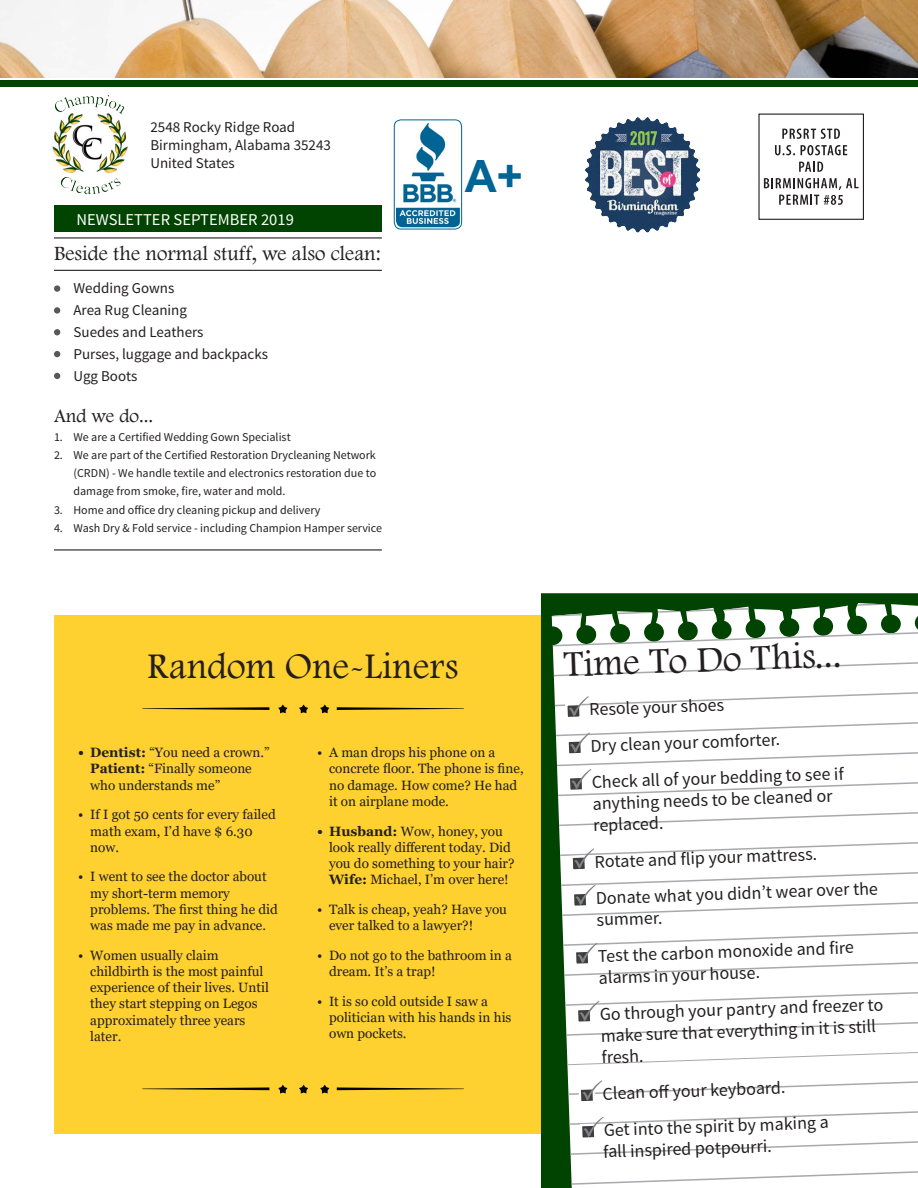
<style>
.page{position:relative;width:918px;height:1188px;background:#fff}
.page>*{position:absolute;margin:0;border:0;box-sizing:border-box;transform-origin:0 0}
.t1{font:700 44.55px "Arial";color:#006495}
.t2{font:37.5px "Footlight MT Light";color:#231f20}
.t3{font:21px "Footlight MT Light";color:#231f20}
.t4{font:19.5px "Footlight MT Light";color:#231f20}
.t5{font:18px/21.6px "Source Sans Pro";color:#231f20}
.t6{font:16.5px "Source Sans Pro";color:#fff}
.t7{font:15px "Source Sans Pro";color:#231f20}
.t8{font:13.5px/16.2px "Georgia";color:#231f20}
.t9{font:12px/18.3px "Source Sans Pro";color:#231f20;text-align:justify}
.s1{font-weight:700}
</style>
<div class="page">
<div style="left:54px;top:616px;width:625px;height:518px;background:#fed030"></div>
<svg style="left:320px;top:705px;width:9px;height:8px"></svg>
<svg style="left:278px;top:705px;width:9px;height:8px"></svg>
<svg style="left:299px;top:705px;width:9px;height:8px"></svg>
<svg style="left:337px;top:707px;width:127px;height:3px"></svg>
<svg style="left:142px;top:707px;width:127px;height:3px"></svg>
<svg style="left:320px;top:1085px;width:9px;height:9px"></svg>
<svg style="left:278px;top:1085px;width:9px;height:9px"></svg>
<svg style="left:299px;top:1085px;width:9px;height:9px"></svg>
<svg style="left:337px;top:1087px;width:127px;height:3px"></svg>
<svg style="left:142px;top:1087px;width:127px;height:3px"></svg>
<img style="left:396px;top:122px;width:64px;height:105px">
<div style="left:394px;top:120px;width:68px;height:109px;border:1px solid #006495;border-radius:7px"></div>
<div style="left:54px;top:205px;width:328px;height:26px;background:#014301"></div>
<div style="left:758px;top:114px;width:106px;height:106px;border:1px solid #231f20"></div>
<hr style="left:54px;top:237px;width:328px;height:1px;background:#231f20">
<hr style="left:54px;top:270px;width:328px;height:1px;background:#231f20">
<hr style="left:54px;top:549px;width:328px;height:1px;background:#231f20">
<img style="left:52px;top:95px;width:76px;height:100px">
<div style="left:54px;top:285px;width:6px;height:7px;background:#57585a;border-radius:50%"></div>
<div style="left:54px;top:307px;width:6px;height:7px;background:#57585a;border-radius:50%"></div>
<svg style="left:54px;top:329px;width:6px;height:6px"></svg>
<svg style="left:54px;top:351px;width:6px;height:6px"></svg>
<svg style="left:54px;top:373px;width:6px;height:6px"></svg>
<svg style="left:782px;top:129px;width:58px;height:10px"></svg>
<svg style="left:775px;top:145px;width:20px;height:10px"></svg>
<svg style="left:801px;top:145px;width:46px;height:10px"></svg>
<svg style="left:799px;top:162px;width:24px;height:10px"></svg>
<svg style="left:764px;top:178px;width:95px;height:27px"></svg>
<svg style="left:585px;top:117px;width:116px;height:116px"></svg>
<div style="left:541px;top:593px;width:377px;height:595px;background:#014301"></div>
<svg style="left:552px;top:597px;width:366px;height:591px"></svg>
<svg style="left:553px;top:628px;width:365px;height:18px"></svg>
<svg style="left:552px;top:614px;width:30px;height:2px"></svg>
<svg style="left:554px;top:662px;width:364px;height:14px"></svg>
<svg style="left:559px;top:812px;width:359px;height:14px"></svg>
<svg style="left:567px;top:1052px;width:351px;height:13px"></svg>
<svg style="left:572px;top:1171px;width:346px;height:14px"></svg>
<svg style="left:602px;top:612px;width:50px;height:3px"></svg>
<svg style="left:658px;top:611px;width:22px;height:2px"></svg>
<svg style="left:686px;top:609px;width:28px;height:3px"></svg>
<svg style="left:723px;top:608px;width:37px;height:2px"></svg>
<svg style="left:857px;top:604px;width:28px;height:2px"></svg>
<svg style="left:555px;top:692px;width:363px;height:104px"></svg>
<svg style="left:560px;top:842px;width:358px;height:74px"></svg>
<svg style="left:563px;top:932px;width:355px;height:44px"></svg>
<svg style="left:565px;top:992px;width:353px;height:44px"></svg>
<svg style="left:568px;top:1080px;width:350px;height:25px"></svg>
<svg style="left:570px;top:1111px;width:348px;height:44px"></svg>
<div style="left:0;top:80px;width:918px;height:6px;background:#014301"></div>
<img style="left:0;top:0;width:918px;height:78px">
<p class="t7" style="left:150px;top:118px;width:146px">2548 Rocky Ridge Road</p>
<p class="t7" style="left:150px;top:136px;width:182px">Birmingham, Alabama 35243</p>
<p class="t7" style="left:150px;top:154px;width:86px">United States</p>
<p class="t6" style="left:77px;top:209px;width:219px">NEWSLETTER SEPTEMBER 2019</p>
<p class="t3" style="left:54px;top:241px;width:328px">Beside the normal stuff, we also clean:</p>
<p class="t7" style="left:73px;top:279px;width:102px">Wedding Gowns</p>
<p class="t7" style="left:73px;top:301px;width:115px">Area Rug Cleaning</p>
<p class="t7" style="left:73px;top:323px;width:131px">Suedes and Leathers</p>
<p class="t7" style="left:73px;top:344px;width:196px">Purses, luggage and backpacks</p>
<p class="t7" style="left:73px;top:366px;width:66px">Ugg Boots</p>
<p class="t4" style="left:54px;top:405px;width:101px">And we do...</p>
<p class="t9" style="left:54px;top:428px;width:238px">1. We are a Certified Wedding Gown Specialist</p>
<p class="t9" style="left:74px;top:446px;width:304px;text-indent:-20px">2. We are part of the Certified Restoration Drycleaning Network (CRDN) - We handle textile and electronics restoration due to damage from smoke, fire, water and mold.</p>
<p class="t9" style="left:54px;top:501px;width:268px">3. Home and office dry cleaning pickup and delivery</p>
<p class="t9" style="left:54px;top:519px;width:330px">4. Wash Dry &amp; Fold service - including Champion Hamper service</p>
<p class="t1" style="left:465px;top:144px;width:60px">A+</p>
<p class="t2" style="left:148px;top:644px;width:312px">Random One-Liners</p>
<p class="t8" style="left:90px;top:745px;width:181px;text-indent:-12px"><span class="s1">• Dentist:</span> “You need a crown.”<br><span class="s1">Patient:</span> “Finally someone who understands me”</p>
<p class="t8" style="left:90px;top:807px;width:187px;text-indent:-12px">• If I got 50 cents for every failed math exam, I’d have $ 6.30 now.</p>
<p class="t8" style="left:90px;top:869px;width:189px;text-indent:-12px">• I went to see the doctor about my short-term memory problems. The first thing he did was made me pay in advance.</p>
<p class="t8" style="left:90px;top:947px;width:180px;text-indent:-12px">• Women usually claim childbirth is the most painful experience of their lives. Until they start stepping on Legos approximately three years later.</p>
<p class="t8" style="left:329px;top:745px;width:196px;text-indent:-12px">• A man drops his phone on a concrete floor. The phone is fine, no damage. How come? He had it on airplane mode.</p>
<p class="t8" style="left:329px;top:823px;width:187px;text-indent:-12px"><span class="s1">• Husband:</span> Wow, honey, you look really different today. Did you do something to your hair?<br><span class="s1">Wife:</span> Michael, I’m over here!</p>
<p class="t8" style="left:329px;top:901px;width:179px;text-indent:-12px">• Talk is cheap, yeah? Have you ever talked to a lawyer?!</p>
<p class="t8" style="left:329px;top:947px;width:184px;text-indent:-12px">• Do not go to the bathroom in a dream. It’s a trap!</p>
<p class="t8" style="left:329px;top:993px;width:184px;text-indent:-12px">• It is so cold outside I saw a politician with his hands in his own pockets.</p>
<p class="t2" style="left:563px;top:642px;width:279px;rotate:-2deg">Time To Do This...</p>
<p class="t5" style="left:589px;top:699px;width:136px;rotate:-2deg">Resole your shoes</p>
<p class="t5" style="left:590px;top:735px;width:191px;rotate:-2deg">Dry clean your comforter.</p>
<p class="t5" style="left:591px;top:772px;width:254px;rotate:-2deg">Check all of your bedding to see if anything needs to be cleaned or replaced.</p>
<p class="t5" style="left:594px;top:851px;width:224px;rotate:-2deg">Rotate and flip your mattress.</p>
<p class="t5" style="left:595px;top:888px;width:284px;rotate:-2deg">Donate what you didn’t wear over the summer.</p>
<p class="t5" style="left:598px;top:946px;width:258px;rotate:-2deg">Test the carbon monoxide and fire alarms in your house.</p>
<p class="t5" style="left:600px;top:1004px;width:285px;rotate:-2deg">Go through your pantry and freezer to make sure that everything in it is still fresh.</p>
<p class="t5" style="left:602px;top:1083px;width:184px;rotate:-2deg">Clean off your keyboard.</p>
<p class="t5" style="left:604px;top:1120px;width:227px;rotate:-2deg">Get into the spirit by making a</p>
<p class="t5" style="left:603px;top:1141px;width:170px;rotate:-2deg">fall inspired potpourri.</p>
</div>
